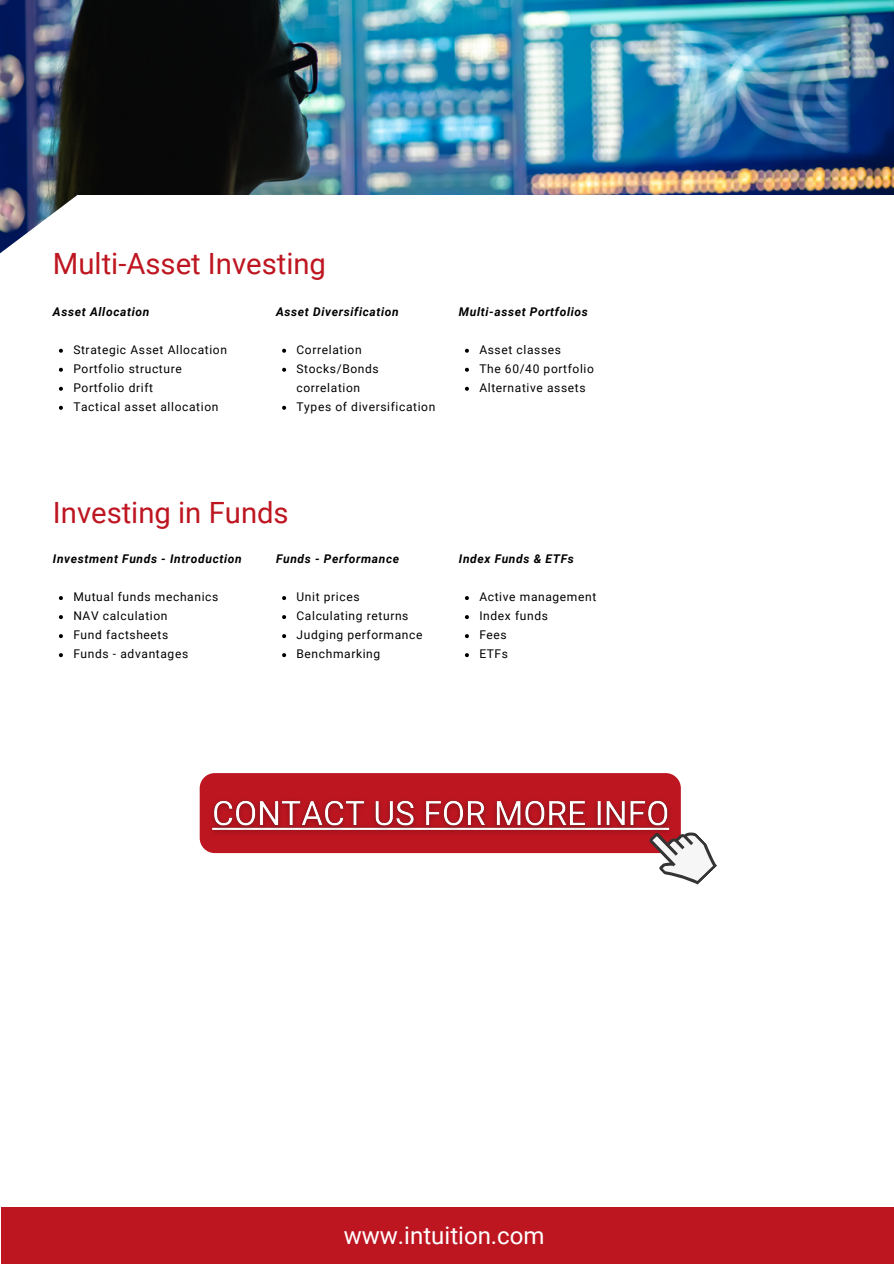
<style>
.page{position:relative;width:894px;height:1264px;background:#fff}
.page>*{position:absolute;margin:0;border:0;box-sizing:border-box;transform-origin:0 0}
.t1{font:29.25px "Roboto";color:#be1621}
.t2{font:24px "Roboto";color:#fff}
.t3{font:12px/19px "Roboto";letter-spacing:.055em;color:#000}
.t4{font:italic 700 12px "Roboto";letter-spacing:.05em;color:#000}
</style>
<div class="page">
<img style="left:1px;top:0;width:892px;height:195px">
<svg style="left:0;top:195px;width:78px;height:463px"></svg>
<div style="left:1px;top:1207px;width:892px;height:56px;background:#be1621"></div>
<div style="left:200px;top:773px;width:480px;height:80px;background:#be1621;border-radius:15px"></div>
<svg style="left:639px;top:812px;width:78px;height:73px"></svg>
<svg style="left:282px;top:349px;width:4px;height:4px"></svg>
<svg style="left:282px;top:368px;width:4px;height:4px"></svg>
<svg style="left:282px;top:406px;width:4px;height:4px"></svg>
<svg style="left:282px;top:596px;width:4px;height:4px"></svg>
<svg style="left:282px;top:615px;width:4px;height:4px"></svg>
<svg style="left:282px;top:634px;width:4px;height:4px"></svg>
<svg style="left:282px;top:653px;width:4px;height:4px"></svg>
<svg style="left:59px;top:349px;width:4px;height:4px"></svg>
<svg style="left:59px;top:368px;width:4px;height:4px"></svg>
<svg style="left:59px;top:387px;width:4px;height:4px"></svg>
<svg style="left:59px;top:406px;width:4px;height:4px"></svg>
<svg style="left:59px;top:596px;width:4px;height:4px"></svg>
<svg style="left:59px;top:615px;width:4px;height:4px"></svg>
<svg style="left:59px;top:634px;width:4px;height:4px"></svg>
<svg style="left:59px;top:653px;width:4px;height:4px"></svg>
<svg style="left:465px;top:349px;width:4px;height:4px"></svg>
<svg style="left:465px;top:368px;width:4px;height:4px"></svg>
<svg style="left:465px;top:387px;width:4px;height:4px"></svg>
<svg style="left:465px;top:596px;width:4px;height:4px"></svg>
<svg style="left:465px;top:615px;width:4px;height:4px"></svg>
<svg style="left:465px;top:634px;width:4px;height:4px"></svg>
<svg style="left:465px;top:653px;width:4px;height:4px"></svg>
<img style="left:212px;top:800px;width:466px;height:44px">
<p class="t1" style="left:53px;top:247px;width:274px">Multi-Asset Investing</p>
<p class="t4" style="left:53px;top:304px;width:98px">Asset Allocation</p>
<p class="t4" style="left:276px;top:304px;width:124px">Asset Diversification</p>
<p class="t4" style="left:459px;top:304px;width:130px">Multi-asset Portfolios</p>
<p class="t3" style="left:73px;top:340px;width:155px">Strategic Asset Allocation</p>
<p class="t3" style="left:73px;top:359px;width:110px">Portfolio structure</p>
<p class="t3" style="left:73px;top:378px;width:81px">Portfolio drift</p>
<p class="t3" style="left:73px;top:397px;width:147px">Tactical asset allocation</p>
<p class="t3" style="left:296px;top:340px;width:67px">Correlation</p>
<p class="t3" style="left:296px;top:359px;width:84px">Stocks/Bonds correlation</p>
<p class="t3" style="left:296px;top:397px;width:140px">Types of diversification</p>
<p class="t3" style="left:479px;top:340px;width:83px">Asset classes</p>
<p class="t3" style="left:479px;top:359px;width:116px">The 60/40 portfolio</p>
<p class="t3" style="left:479px;top:378px;width:108px">Alternative assets</p>
<p class="t1" style="left:53px;top:496px;width:237px">Investing in Funds</p>
<p class="t4" style="left:53px;top:552px;width:190px">Investment Funds - Introduction</p>
<p class="t4" style="left:276px;top:552px;width:124px">Funds - Performance</p>
<p class="t4" style="left:459px;top:552px;width:116px">Index Funds &amp; ETFs</p>
<p class="t3" style="left:73px;top:587px;width:146px">Mutual funds mechanics</p>
<p class="t3" style="left:73px;top:606px;width:96px">NAV calculation</p>
<p class="t3" style="left:73px;top:625px;width:96px">Fund factsheets</p>
<p class="t3" style="left:73px;top:644px;width:116px">Funds - advantages</p>
<p class="t3" style="left:296px;top:587px;width:65px">Unit prices</p>
<p class="t3" style="left:296px;top:606px;width:113px">Calculating returns</p>
<p class="t3" style="left:296px;top:625px;width:127px">Judging performance</p>
<p class="t3" style="left:296px;top:644px;width:85px">Benchmarking</p>
<p class="t3" style="left:479px;top:587px;width:118px">Active management</p>
<p class="t3" style="left:479px;top:606px;width:70px">Index funds</p>
<p class="t3" style="left:479px;top:625px;width:29px">Fees</p>
<p class="t3" style="left:479px;top:644px;width:30px">ETFs</p>
<p class="t2" style="left:344px;top:1221px;width:202px">www.intuition.com</p>
</div>
